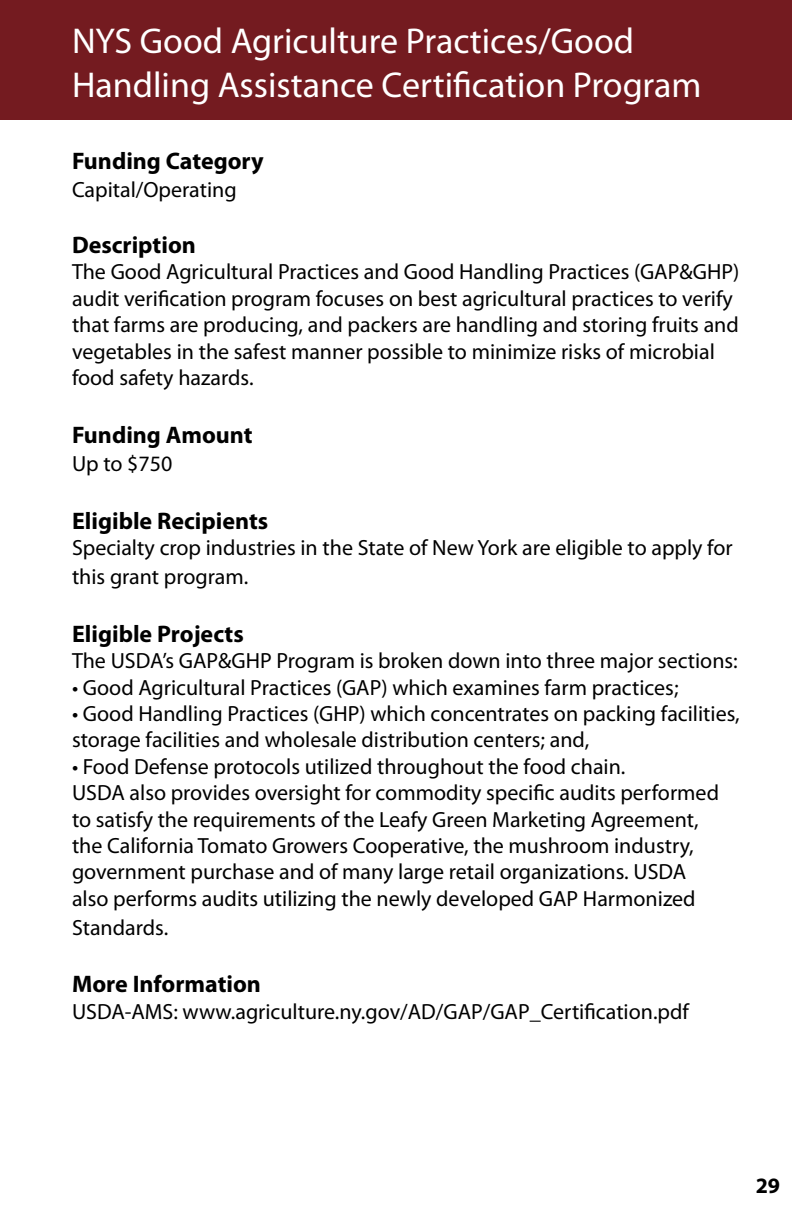
<style>
.page{position:relative;width:792px;height:1224px;background:#fff}
.page>*{position:absolute;margin:0;border:0;box-sizing:border-box;transform-origin:0 0}
.t1{font:36px/43.2px "Myriad Pro";color:#fff}
.t2{font:700 24px "Myriad Pro";color:#000}
.t3{font:22px/26.4px "Myriad Pro";color:#000}
.t4{font:700 22px "Myriad Pro";color:#000}
</style>
<div class="page">
<div style="left:0;top:0;width:792px;height:120px;background:#741b20"></div>
<h1 class="t1" style="left:72px;top:19px;width:631px">NYS Good Agriculture Practices/Good<br>Handling Assistance Certification Program</h1>
<p class="t2" style="left:72px;top:145px;width:193px">Funding Category</p>
<p class="t3" style="left:72px;top:176px;width:166px">Capital/Operating</p>
<p class="t2" style="left:72px;top:229px;width:125px">Description</p>
<p class="t3" style="left:72px;top:258px;width:669px">The Good Agricultural Practices and Good Handling Practices (GAP&amp;GHP) audit verification program focuses on best agricultural practices to verify that farms are producing, and packers are handling and storing fruits and vegetables in the safest manner possible to minimize risks of microbial food safety hazards.</p>
<p class="t2" style="left:72px;top:419px;width:182px">Funding Amount</p>
<p class="t3" style="left:72px;top:450px;width:102px">Up to $750</p>
<p class="t2" style="left:72px;top:505px;width:198px">Eligible Recipients</p>
<p class="t3" style="left:72px;top:533px;width:662px;line-height:28.8px">Specialty crop industries in the State of New York are eligible to apply for this grant program.</p>
<p class="t2" style="left:72px;top:618px;width:173px">Eligible Projects</p>
<p class="t3" style="left:72px;top:647px;width:667px">The USDA’s GAP&amp;GHP Program is broken down into three major sections:</p>
<p class="t3" style="left:72px;top:674px;width:608px">• Good Agricultural Practices (GAP) which examines farm practices;</p>
<p class="t3" style="left:72px;top:700px;width:669px">• Good Handling Practices (GHP) which concentrates on packing facilities, storage facilities and wholesale distribution centers; and,</p>
<p class="t3" style="left:72px;top:753px;width:649px">• Food Defense protocols utilized throughout the food chain.<br>USDA also provides oversight for commodity specific audits performed to satisfy the requirements of the Leafy Green Marketing Agreement, the California Tomato Growers Cooperative, the mushroom industry, government purchase and of many large retail organizations. USDA also performs audits utilizing the newly developed GAP Harmonized</p>
<p class="t3" style="left:72px;top:914px;width:98px">Standards.</p>
<p class="t2" style="left:72px;top:968px;width:190px">More Information</p>
<p class="t3" style="left:72px;top:998px;width:618px">USDA-AMS: www.agriculture.ny.gov/AD/GAP/GAP_Certification.pdf</p>
<p class="t4" style="left:756px;top:1171px;width:26px">29</p>
</div>
